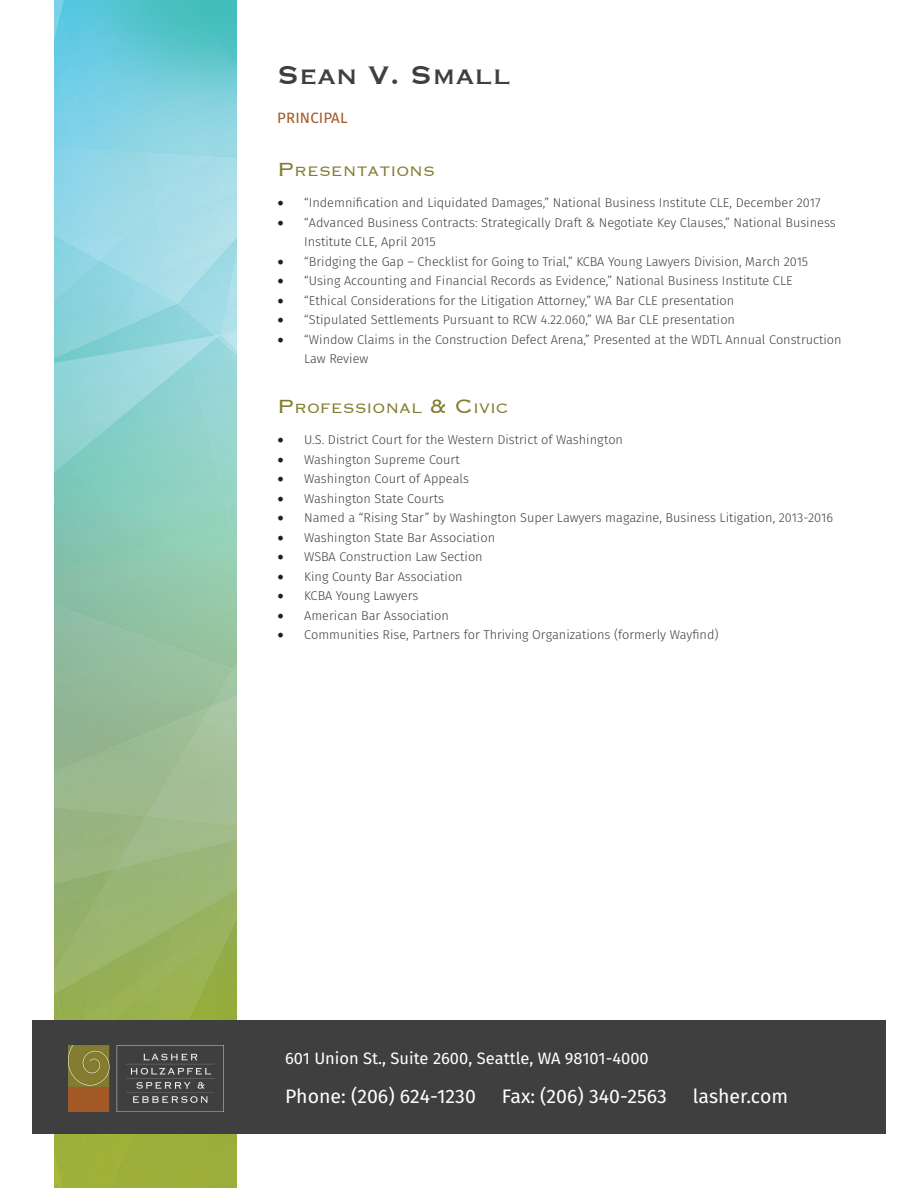
<style>
.page{position:relative;width:918px;height:1188px;background:#fff}
.page>*{position:absolute;margin:0;border:0;box-sizing:border-box;transform-origin:0 0}
.Attorney_Name{font:33px "Copperplate";color:#3f3f3f}
.t1{font:19.5px "Fira Sans";color:#fff}
.t2{font:300 17.85px "Copperplate";color:#837c30}
.t3{font:16.5px "Fira Sans";color:#fff}
.Job_Title{font:15px "Fira Sans";letter-spacing:.01em;color:#a35825}
.t4{font:300 12.75px/19.5px "Fira Sans";color:#3f3f3f}
.s1{font-size:25.5px}
.s2{font-family:"Minion Pro";font-weight:400;font-size:18px;color:#231f20}
</style>
<div class="page">
<img style="left:54px;top:0;width:183px;height:1188px">
<div style="left:32px;top:1020px;width:854px;height:114px;background:#3f3f3f"></div>
<img style="left:69px;top:1046px;width:155px;height:65px">
<p class="Attorney_Name" style="left:277px;top:53px;width:235px">Sean V. Small</p>
<p class="Job_Title" style="left:277px;top:108px;width:72px">PRINCIPAL</p>
<p class="t2" style="left:277px;top:159px;width:159px"><span class="s1">P</span>resentations</p>
<p class="t4" style="left:277px;top:193px;width:545px"><span class="s2">•</span> “Indemnification and Liquidated Damages,” National Business Institute CLE, December 2017</p>
<p class="t4" style="left:304px;top:213px;width:533px;text-indent:-27px"><span class="s2">•</span> “Advanced Business Contracts: Strategically Draft &amp; Negotiate Key Clauses,” National Business<br>Institute CLE, April 2015</p>
<p class="t4" style="left:277px;top:252px;width:532px"><span class="s2">•</span> “Bridging the Gap – Checklist for Going to Trial,” KCBA Young Lawyers Division, March 2015</p>
<p class="t4" style="left:277px;top:271px;width:517px"><span class="s2">•</span> “Using Accounting and Financial Records as Evidence,” National Business Institute CLE</p>
<p class="t4" style="left:277px;top:291px;width:458px"><span class="s2">•</span> “Ethical Considerations for the Litigation Attorney,” WA Bar CLE presentation</p>
<p class="t4" style="left:277px;top:310px;width:459px"><span class="s2">•</span> “Stipulated Settlements Pursuant to RCW 4.22.060,” WA Bar CLE presentation</p>
<p class="t4" style="left:304px;top:330px;width:539px;text-indent:-27px"><span class="s2">•</span> “Window Claims in the Construction Defect Arena,” Presented at the WDTL Annual Construction<br>Law Review</p>
<p class="t2" style="left:277px;top:396px;width:233px"><span class="s1">P</span>rofessional <span class="s1">&amp; C</span> ivic</p>
<p class="t4" style="left:277px;top:430px;width:347px"><span class="s2">•</span> U.S. District Court for the Western District of Washington</p>
<p class="t4" style="left:277px;top:450px;width:184px"><span class="s2">•</span> Washington Supreme Court</p>
<p class="t4" style="left:277px;top:469px;width:193px"><span class="s2">•</span> Washington Court of Appeals</p>
<p class="t4" style="left:277px;top:489px;width:168px"><span class="s2">•</span> Washington State Courts</p>
<p class="t4" style="left:277px;top:508px;width:557px"><span class="s2">•</span> Named a “Rising Star” by Washington Super Lawyers magazine, Business Litigation, 2013-2016</p>
<p class="t4" style="left:277px;top:528px;width:219px"><span class="s2">•</span> Washington State Bar Association</p>
<p class="t4" style="left:277px;top:547px;width:207px"><span class="s2">•</span> WSBA Construction Law Section</p>
<p class="t4" style="left:277px;top:567px;width:187px"><span class="s2">•</span> King County Bar Association</p>
<p class="t4" style="left:277px;top:586px;width:143px"><span class="s2">•</span> KCBA Young Lawyers</p>
<p class="t4" style="left:277px;top:606px;width:173px"><span class="s2">•</span> American Bar Association</p>
<p class="t4" style="left:277px;top:625px;width:443px"><span class="s2">•</span> Communities Rise, Partners for Thriving Organizations (formerly Wayfind)</p>
<p class="t3" style="left:285px;top:1047px;width:365px">601 Union St., Suite 2600, Seattle, WA 98101-4000</p>
<p class="t1" style="left:285px;top:1082px;width:192px">Phone: (206) 624-1230</p>
<p class="t1" style="left:502px;top:1082px;width:167px">Fax: (206) 340-2563</p>
<p class="t1" style="left:693px;top:1082px;width:97px">lasher.com</p>
</div>
